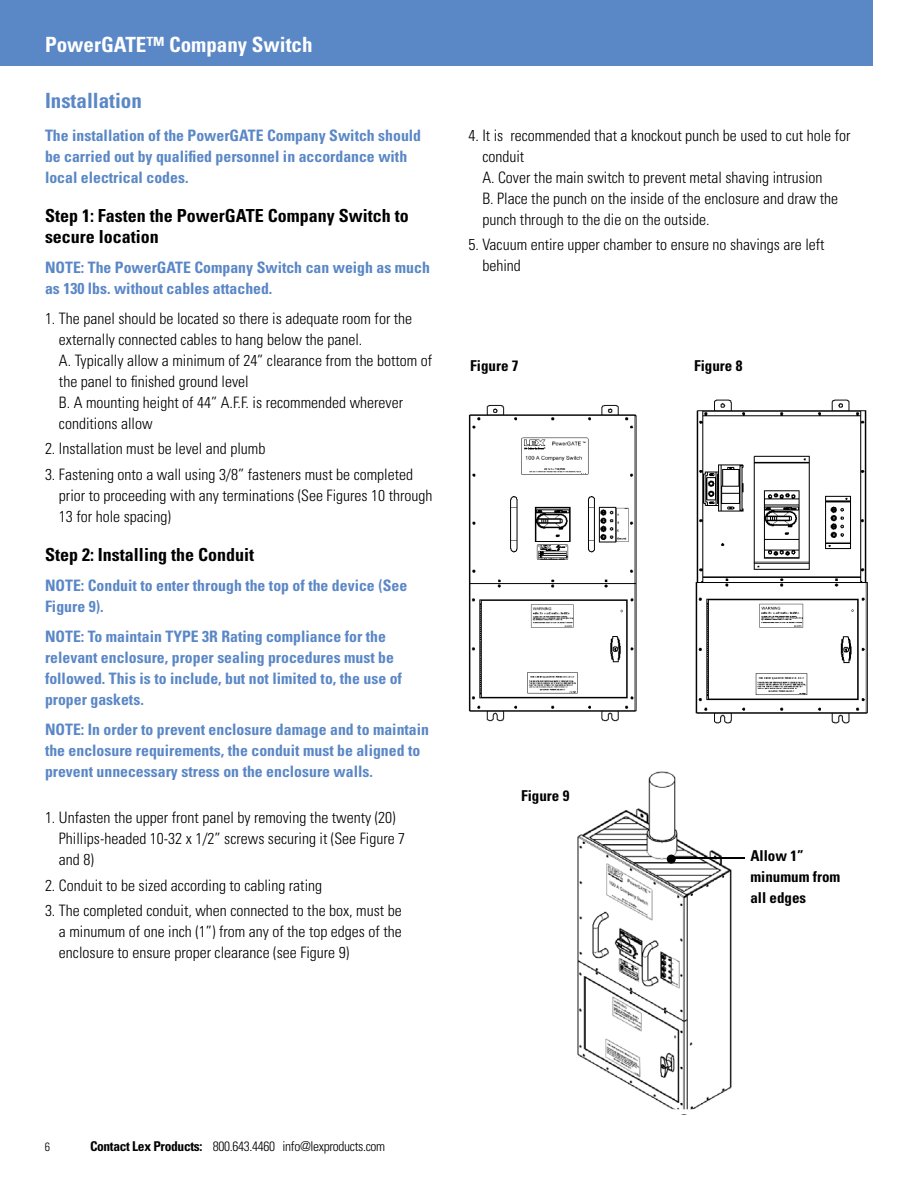
<style>
.page{position:relative;width:918px;height:1188px;background:#fff}
.page>*{position:absolute;margin:0;border:0;box-sizing:border-box;transform-origin:0 0}
.t1{font:700 condensed 21px "Univers";color:#fff}
.t2{font:700 condensed 21px "Univers";color:#5a87c6}
.t3{font:700 condensed 18px/21px "Univers";color:#000}
.t4{font:300 condensed 15.75px/21px "Univers";color:#000}
.t5{font:700 condensed 15.75px/21px "Univers";color:#5a87c6}
.t6{font:700 condensed 15px/21px "Univers";color:#000}
.t7{font:300 condensed 13.5px "Univers";letter-spacing:-.025em;color:#000}
.t8{font:300 condensed 12px "Univers";color:#000}
.s1{font-weight:700}
</style>
<div class="page">
<img style="left:577px;top:771px;width:155px;height:344px">
<div style="left:0;top:0;width:873px;height:66px;background:#5a87c6"></div>
<hr style="left:673px;top:857px;width:72px;height:2px;background:#000">
<div style="left:667px;top:855px;width:9px;height:9px;background:#000;border-radius:50%"></div>
<svg style="left:577px;top:1109px;width:155px;height:5px"></svg>
<img style="left:468px;top:404px;width:169px;height:318px">
<img style="left:695px;top:399px;width:173px;height:325px">
<h1 class="t1" style="left:45px;top:37px;width:269px">PowerGATE™ Company Switch</h1>
<h1 class="t2" style="left:45px;top:93px;width:98px">Installation</h1>
<p class="t5" style="left:45px;top:125px;width:378px">The installation of the PowerGATE Company Switch should be carried out by qualified personnel in accordance with local electrical codes.</p>
<p class="t3" style="left:45px;top:206px;width:365px">Step 1: Fasten the PowerGATE Company Switch to secure location</p>
<p class="t5" style="left:45px;top:257px;width:386px">NOTE: The PowerGATE Company Switch can weigh as much as 130 lbs. without cables attached.</p>
<p class="t4" style="left:59px;top:310px;width:375px;text-indent:-14px">1. The panel should be located so there is adequate room for the externally connected cables to hang below the panel.<br>A. Typically allow a minimum of 24” clearance from the bottom of the panel to finished ground level<br>B. A mounting height of 44” A.F.F. is recommended wherever conditions allow</p>
<p class="t4" style="left:45px;top:440px;width:222px">2. Installation must be level and plumb</p>
<p class="t4" style="left:59px;top:466px;width:375px;text-indent:-14px">3. Fastening onto a wall using 3/8” fasteners must be completed prior to proceeding with any terminations (See Figures 10 through<br>13 for hole spacing)</p>
<p class="t3" style="left:45px;top:545px;width:211px">Step 2: Installing the Conduit</p>
<p class="t5" style="left:45px;top:575px;width:364px">NOTE: Conduit to enter through the top of the device (See<br>Figure 9).</p>
<p class="t5" style="left:45px;top:626px;width:358px">NOTE: To maintain TYPE 3R Rating compliance for the relevant enclosure, proper sealing procedures must be followed. This is to include, but not limited to, the use of proper gaskets.</p>
<p class="t5" style="left:45px;top:719px;width:386px">NOTE: In order to prevent enclosure damage and to maintain the enclosure requirements, the conduit must be aligned to prevent unnecessary stress on the enclosure walls.</p>
<p class="t4" style="left:59px;top:809px;width:348px;text-indent:-14px">1. Unfasten the upper front panel by removing the twenty (20)<br>Phillips-headed 10-32 x 1/2” screws securing it (See Figure 7 and 8)</p>
<p class="t4" style="left:45px;top:877px;width:279px">2. Conduit to be sized according to cabling rating</p>
<p class="t4" style="left:59px;top:902px;width:344px;text-align:justify;text-indent:-14px">3. The completed conduit, when connected to the box, must be a minumum of one inch (1”) from any of the top edges of the enclosure to ensure proper clearance (see Figure 9)</p>
<p class="t4" style="left:482px;top:127px;width:370px;text-indent:-14px">4. It is recommended that a knockout punch be used to cut hole for conduit<br>A. Cover the main switch to prevent metal shaving intrusion<br>B. Place the punch on the inside of the enclosure and draw the punch through to the die on the outside.</p>
<p class="t4" style="left:482px;top:236px;width:344px;text-indent:-14px">5. Vacuum entire upper chamber to ensure no shavings are left behind</p>
<p class="t6" style="left:470px;top:356px;width:50px">Figure 7</p>
<p class="t6" style="left:694px;top:356px;width:50px">Figure 8</p>
<p class="t6" style="left:521px;top:786px;width:50px">Figure 9</p>
<p class="t6" style="left:750px;top:846px;width:91px">Allow 1” minumum from all edges</p>
<p class="t8" style="left:45px;top:1142px;width:7px">6</p>
<p class="t7" style="left:90px;top:1141px;width:297px"><span class="s1">Contact Lex Products:</span> 800.643.4460 info@lexproducts.com</p>
</div>
